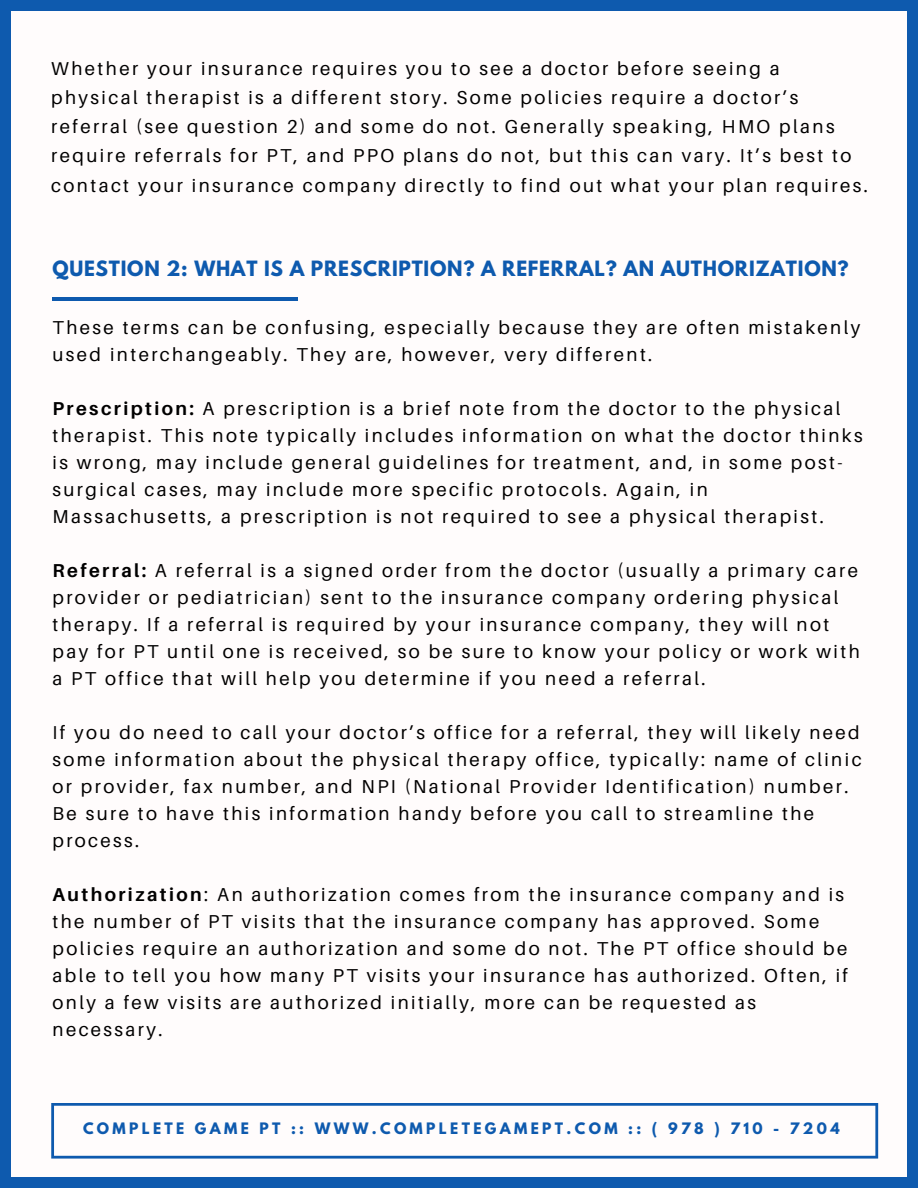
<style>
.page{position:relative;width:918px;height:1188px;background:#0e5aae}
.page>*{position:absolute;margin:0;border:0;box-sizing:border-box;transform-origin:0 0}
.t1{font:18.75px/27px "Aileron";letter-spacing:.13em;color:#000}
.t2{font:700 18.75px "League Spartan";letter-spacing:.04em;color:#0e5aae}
.t3{font:700 13.95px "League Spartan";letter-spacing:.24em;color:#0e5aae}
.s1{font-weight:700}
</style>
<div class="page">
<div style="left:11px;top:11px;width:896px;height:1166px;background:#fffcfc"></div>
<svg style="left:51px;top:1103px;width:827px;height:56px"></svg>
<hr style="left:53px;top:297px;width:245px;height:4px;background:#0e5aae">
<p class="t1" style="left:51px;top:53px;width:818px;line-height:29.2px">Whether your insurance requires you to see a doctor before seeing a physical therapist is a different story. Some policies require a doctor’s referral (see question 2) and some do not. Generally speaking, HMO plans require referrals for PT, and PPO plans do not, but this can vary. It’s best to contact your insurance company directly to find out what your plan requires.</p>
<p class="t2" style="left:53px;top:259px;width:798px">QUESTION 2: WHAT IS A PRESCRIPTION? A REFERRAL? AN AUTHORIZATION?</p>
<p class="t1" style="left:53px;top:313px;width:809px">These terms can be confusing, especially because they are often mistakenly used interchangeably. They are, however, very different.</p>
<p class="t1" style="left:53px;top:394px;width:812px"><span class="s1">Prescription:</span> A prescription is a brief note from the doctor to the physical therapist. This note typically includes information on what the doctor thinks is wrong, may include general guidelines for treatment, and, in some post&shy;surgical cases, may include more specific protocols. Again, in Massachusetts, a prescription is not required to see a physical therapist.</p>
<p class="t1" style="left:53px;top:556px;width:809px"><span class="s1">Referral:</span> A referral is a signed order from the doctor (usually a primary care provider or pediatrician) sent to the insurance company ordering physical therapy. If a referral is required by your insurance company, they will not pay for PT until one is received, so be sure to know your policy or work with a PT office that will help you determine if you need a referral.</p>
<p class="t1" style="left:53px;top:718px;width:811px">If you do need to call your doctor’s office for a referral, they will likely need some information about the physical therapy office, typically: name of clinic or provider, fax number, and NPI (National Provider Identification) number.<br>Be sure to have this information handy before you call to streamline the process.</p>
<p class="t1" style="left:53px;top:880px;width:797px"><span class="s1">Authorization</span>: An authorization comes from the insurance company and is the number of PT visits that the insurance company has approved. Some policies require an authorization and some do not. The PT office should be able to tell you how many PT visits your insurance has authorized. Often, if only a few visits are authorized initially, more can be requested as necessary.</p>
<p class="t3" style="left:83px;top:1121px;width:758px">COMPLETE GAME PT :: WWW.COMPLETEGAMEPT.COM :: ( 978 ) 710 - 7204</p>
</div>
